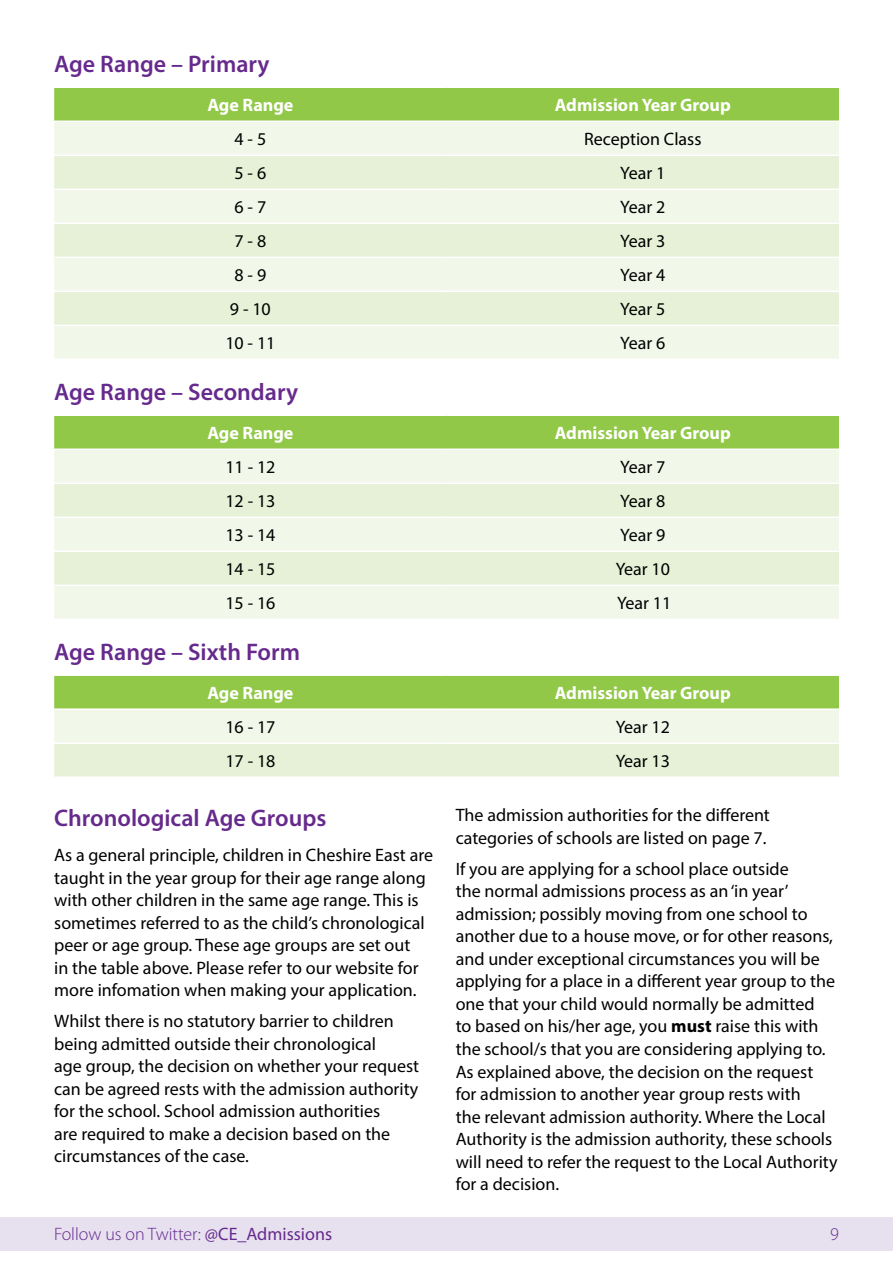
<style>
.page{position:relative;width:893px;height:1263px;background:#fff}
.page>*{position:absolute;margin:0;border:0;box-sizing:border-box;transform-origin:0 0}
.t1{font:600 24px "Myriad Pro";color:#662a8c}
.t2{font:18px/22.5px "Myriad Pro";color:#000}
.t3{font:700 18px "Myriad Pro";color:#fff}
.t4{font:300 18px "Myriad Pro";color:#662a8c}
.s1{font-weight:700}
.s2{font-weight:400}
</style>
<div class="page">
<div style="left:0;top:1217px;width:893px;height:33px;background:#e6e0ef"></div>
<div style="left:54px;top:88px;width:785px;height:33px;background:#91c848"></div>
<div style="left:54px;top:122px;width:785px;height:237px;background:#f1f7e9"></div>
<svg style="left:54px;top:156px;width:785px;height:169px;background:#eaf3de"></svg>
<hr style="left:54px;top:155px;width:393px;height:1px;background:#fff">
<hr style="left:447px;top:155px;width:392px;height:1px;background:#fff">
<hr style="left:54px;top:189px;width:393px;height:1px;background:#fff">
<hr style="left:447px;top:189px;width:392px;height:1px;background:#fff">
<hr style="left:54px;top:223px;width:393px;height:1px;background:#fff">
<hr style="left:447px;top:223px;width:392px;height:1px;background:#fff">
<hr style="left:54px;top:257px;width:393px;height:1px;background:#fff">
<hr style="left:447px;top:257px;width:392px;height:1px;background:#fff">
<hr style="left:54px;top:291px;width:393px;height:1px;background:#fff">
<hr style="left:447px;top:291px;width:392px;height:1px;background:#fff">
<hr style="left:54px;top:325px;width:393px;height:1px;background:#fff">
<hr style="left:447px;top:325px;width:392px;height:1px;background:#fff">
<div style="left:54px;top:416px;width:785px;height:32px;background:#91c848"></div>
<div style="left:54px;top:450px;width:785px;height:169px;background:#f1f7e9"></div>
<svg style="left:54px;top:484px;width:785px;height:101px;background:#e9f3dd"></svg>
<hr style="left:54px;top:482px;width:393px;height:2px;background:#fff">
<hr style="left:447px;top:482px;width:392px;height:2px;background:#fff">
<hr style="left:54px;top:516px;width:393px;height:2px;background:#fff">
<hr style="left:447px;top:516px;width:392px;height:2px;background:#fff">
<hr style="left:54px;top:551px;width:393px;height:1px;background:#fff">
<hr style="left:447px;top:551px;width:392px;height:1px;background:#fff">
<hr style="left:54px;top:585px;width:393px;height:1px;background:#fff">
<hr style="left:447px;top:585px;width:392px;height:1px;background:#fff">
<svg style="left:54px;top:676px;width:785px;height:100px;background:#cde5ad"></svg>
<hr style="left:54px;top:708px;width:393px;height:2px;background:#fff">
<hr style="left:447px;top:708px;width:392px;height:2px;background:#fff">
<hr style="left:54px;top:742px;width:393px;height:2px;background:#fff">
<hr style="left:447px;top:742px;width:392px;height:2px;background:#fff">
<h1 class="t1" style="left:54px;top:49px;width:217px">Age Range – Primary</h1>
<p class="t3" style="left:207px;top:93px;width:88px">Age Range</p>
<p class="t3" style="left:555px;top:93px;width:178px">Admission Year Group</p>
<p class="t2" style="left:235px;top:127px;width:33px">4 - 5</p>
<p class="t2" style="left:584px;top:127px;width:119px">Reception Class</p>
<p class="t2" style="left:235px;top:161px;width:33px">5 - 6</p>
<p class="t2" style="left:620px;top:161px;width:46px">Year 1</p>
<p class="t2" style="left:235px;top:196px;width:33px">6 - 7</p>
<p class="t2" style="left:620px;top:196px;width:46px">Year 2</p>
<p class="t2" style="left:235px;top:230px;width:33px">7 - 8</p>
<p class="t2" style="left:620px;top:230px;width:46px">Year 3</p>
<p class="t2" style="left:235px;top:264px;width:33px">8 - 9</p>
<p class="t2" style="left:620px;top:264px;width:46px">Year 4</p>
<p class="t2" style="left:230px;top:298px;width:42px">9 - 10</p>
<p class="t2" style="left:620px;top:298px;width:46px">Year 5</p>
<p class="t2" style="left:225px;top:332px;width:52px">10 - 11</p>
<p class="t2" style="left:620px;top:332px;width:46px">Year 6</p>
<h1 class="t1" style="left:54px;top:377px;width:245px">Age Range – Secondary</h1>
<p class="t3" style="left:207px;top:421px;width:88px">Age Range</p>
<p class="t3" style="left:555px;top:421px;width:178px">Admission Year Group</p>
<p class="t2" style="left:225px;top:455px;width:52px">11 - 12</p>
<p class="t2" style="left:620px;top:455px;width:46px">Year 7</p>
<p class="t2" style="left:225px;top:489px;width:52px">12 - 13</p>
<p class="t2" style="left:620px;top:489px;width:46px">Year 8</p>
<p class="t2" style="left:225px;top:523px;width:52px">13 - 14</p>
<p class="t2" style="left:620px;top:523px;width:46px">Year 9</p>
<p class="t2" style="left:225px;top:557px;width:52px">14 - 15</p>
<p class="t2" style="left:616px;top:557px;width:56px">Year 10</p>
<p class="t2" style="left:225px;top:591px;width:52px">15 - 16</p>
<p class="t2" style="left:617px;top:591px;width:56px">Year 11</p>
<h1 class="t1" style="left:54px;top:637px;width:247px">Age Range – Sixth Form</h1>
<p class="t3" style="left:207px;top:681px;width:88px">Age Range</p>
<p class="t3" style="left:555px;top:681px;width:178px">Admission Year Group</p>
<p class="t2" style="left:225px;top:715px;width:52px">16 - 17</p>
<p class="t2" style="left:616px;top:715px;width:56px">Year 12</p>
<p class="t2" style="left:225px;top:749px;width:52px">17 - 18</p>
<p class="t2" style="left:616px;top:749px;width:56px">Year 13</p>
<h1 class="t1" style="left:54px;top:803px;width:274px">Chronological Age Groups</h1>
<p class="t2" style="left:54px;top:844px;width:380px">As a general principle, children in Cheshire East are taught in the year group for their age range along with other children in the same age range. This is sometimes referred to as the child’s chronological peer or age group. These age groups are set out<br>in the table above. Please refer to our website for more infomation when making your application.</p>
<p class="t2" style="left:54px;top:1010px;width:366px">Whilst there is no statutory barrier to children being admitted outside their chronological<br>age group, the decision on whether your request can be agreed rests with the admission authority for the school. School admission authorities<br>are required to make a decision based on the circumstances of the case.</p>
<p class="t2" style="left:456px;top:804px;width:316px">The admission authorities for the different categories of schools are listed on page 7.</p>
<p class="t2" style="left:456px;top:857px;width:383px">If you are applying for a school place outside<br>the normal admissions process as an ‘in year’ admission; possibly moving from one school to another due to a house move, or for other reasons, and under exceptional circumstances you will be applying for a place in a different year group to the one that your child would normally be admitted<br>to based on his/her age, you <span class="s1">must</span> raise this with the school/s that you are considering applying to.<br>As explained above, the decision on the request for admission to another year group rests with<br>the relevant admission authority. Where the Local Authority is the admission authority, these schools will need to refer the request to the Local Authority for a decision.</p>
<p class="t4" style="left:54px;top:1224px;width:280px">Follow us on Twitter: <span class="s2">@CE_Admissions</span></p>
<p class="t4" style="left:830px;top:1224px;width:10px">9</p>
</div>
